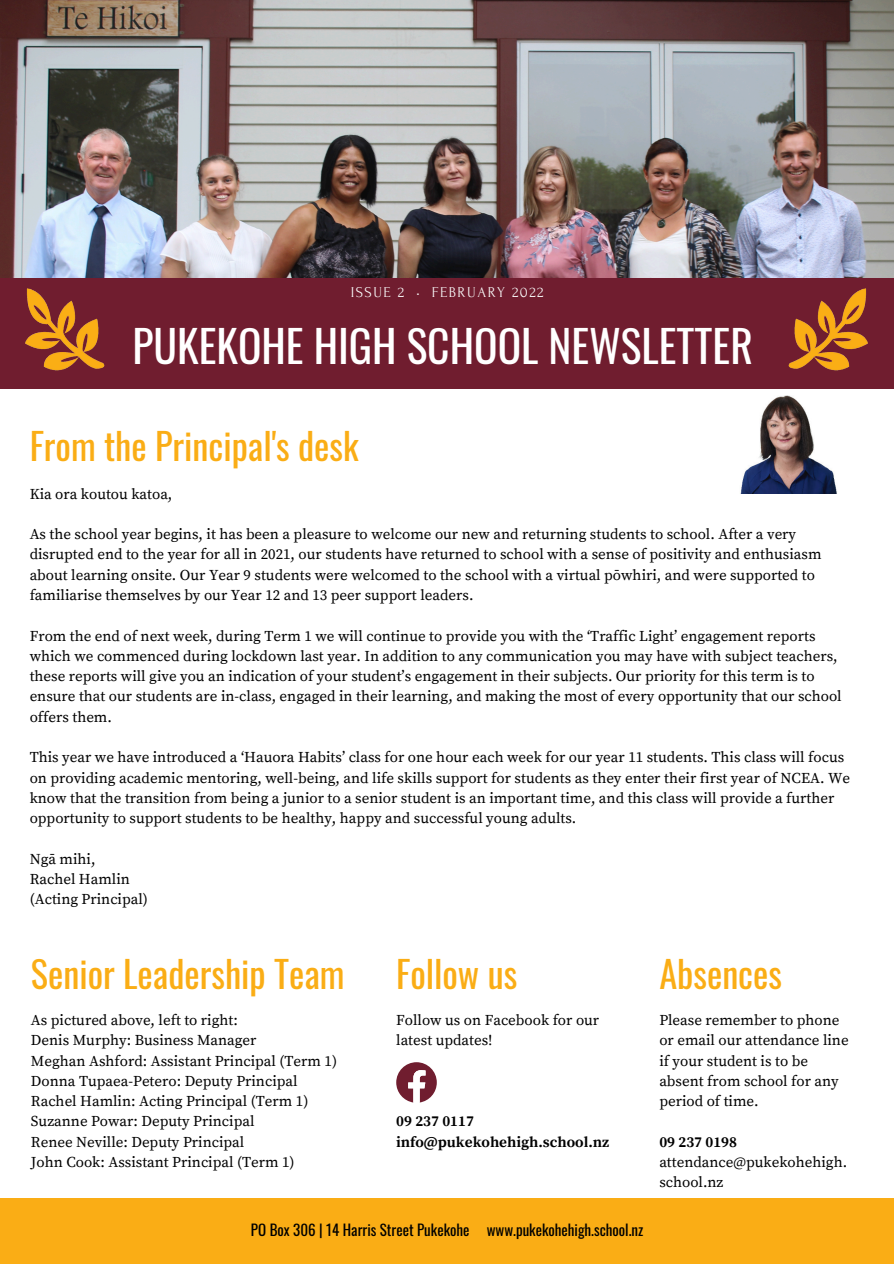
<style>
.page{position:relative;width:894px;height:1264px;background:#fff}
.page>*{position:absolute;margin:0;border:0;box-sizing:border-box;transform-origin:0 0}
.t1{font:43.5px "Oswald";color:#fff}
.t2{font:36.3px "Oswald";color:#faad15}
.t3{font:15px/20.2px "Source Serif Pro";color:#000}
.t4{font:15px "Oswald";color:#000}
.t5{font:700 15px/20.2px "Source Serif Pro";color:#000}
.t6{font:15px "Forum";letter-spacing:.1em;color:#fafafa}
</style>
<div class="page">
<img style="left:0;top:0;width:893px;height:278px">
<div style="left:0;top:278px;width:893px;height:110px;background:#701d2f"></div>
<div style="left:0;top:1198px;width:893px;height:65px;background:#faad15"></div>
<img style="left:788px;top:288px;width:80px;height:83px">
<img style="left:25px;top:288px;width:80px;height:83px">
<svg style="left:396px;top:1062px;width:40px;height:40px"></svg>
<img style="left:740px;top:396px;width:97px;height:98px">
<p class="t6" style="left:350px;top:284px;width:194px">ISSUE 2 • FEBRUARY 2022</p>
<h1 class="t1" style="left:132px;top:308px;width:621px">PUKEKOHE HIGH SCHOOL NEWSLETTER</h1>
<h2 class="t2" style="left:30px;top:414px;width:330px">From the Principal's desk</h2>
<p class="t3" style="left:30px;top:484px;width:144px">Kia ora koutou katoa,</p>
<p class="t3" style="left:30px;top:524px;width:793px">As the school year begins, it has been a pleasure to welcome our new and returning students to school. After a very disrupted end to the year for all in 2021, our students have returned to school with a sense of positivity and enthusiasm about learning onsite. Our Year 9 students were welcomed to the school with a virtual pōwhiri, and were supported to familiarise themselves by our Year 12 and 13 peer support leaders.</p>
<p class="t3" style="left:30px;top:626px;width:813px">From the end of next week, during Term 1 we will continue to provide you with the ‘Traffic Light’ engagement reports which we commenced during lockdown last year. In addition to any communication you may have with subject teachers, these reports will give you an indication of your student’s engagement in their subjects. Our priority for this term is to ensure that our students are in-class, engaged in their learning, and making the most of every opportunity that our school offers them.</p>
<p class="t3" style="left:30px;top:747px;width:821px">This year we have introduced a ‘Hauora Habits’ class for one hour each week for our year 11 students. This class will focus on providing academic mentoring, well-being, and life skills support for students as they enter their first year of NCEA. We know that the transition from being a junior to a senior student is an important time, and this class will provide a further opportunity to support students to be healthy, happy and successful young adults.</p>
<p class="t3" style="left:30px;top:849px;width:120px">Ngā mihi,<br>Rachel Hamlin (Acting Principal)</p>
<h2 class="t2" style="left:31px;top:942px;width:315px">Senior Leadership Team</h2>
<p class="t3" style="left:31px;top:1010px;width:307px">As pictured above, left to right:<br>Denis Murphy: Business Manager<br>Meghan Ashford: Assistant Principal (Term 1)<br>Donna Tupaea-Petero: Deputy Principal Rachel Hamlin: Acting Principal (Term 1)<br>Suzanne Powar: Deputy Principal<br>Renee Neville: Deputy Principal<br>John Cook: Assistant Principal (Term 1)</p>
<h2 class="t2" style="left:396px;top:942px;width:122px">Follow us</h2>
<p class="t3" style="left:396px;top:1010px;width:204px">Follow us on Facebook for our latest updates!</p>
<p class="t5" style="left:396px;top:1111px;width:214px">09 237 0117 info@pukekohehigh.school.nz</p>
<p class="t4" style="left:251px;top:1216px;width:394px">PO Box 306 | 14 Harris Street Pukekohe www.pukekohehigh.school.nz</p>
<h2 class="t2" style="left:659px;top:942px;width:124px">Absences</h2>
<p class="t3" style="left:659px;top:1010px;width:191px">Please remember to phone or email our attendance line if your student is to be absent from school for any period of time.</p>
<p class="t5" style="left:659px;top:1132px;width:79px">09 237 0198</p>
<p class="t3" style="left:659px;top:1152px;width:189px">attendance@pukekohehigh. school.nz</p>
</div>
